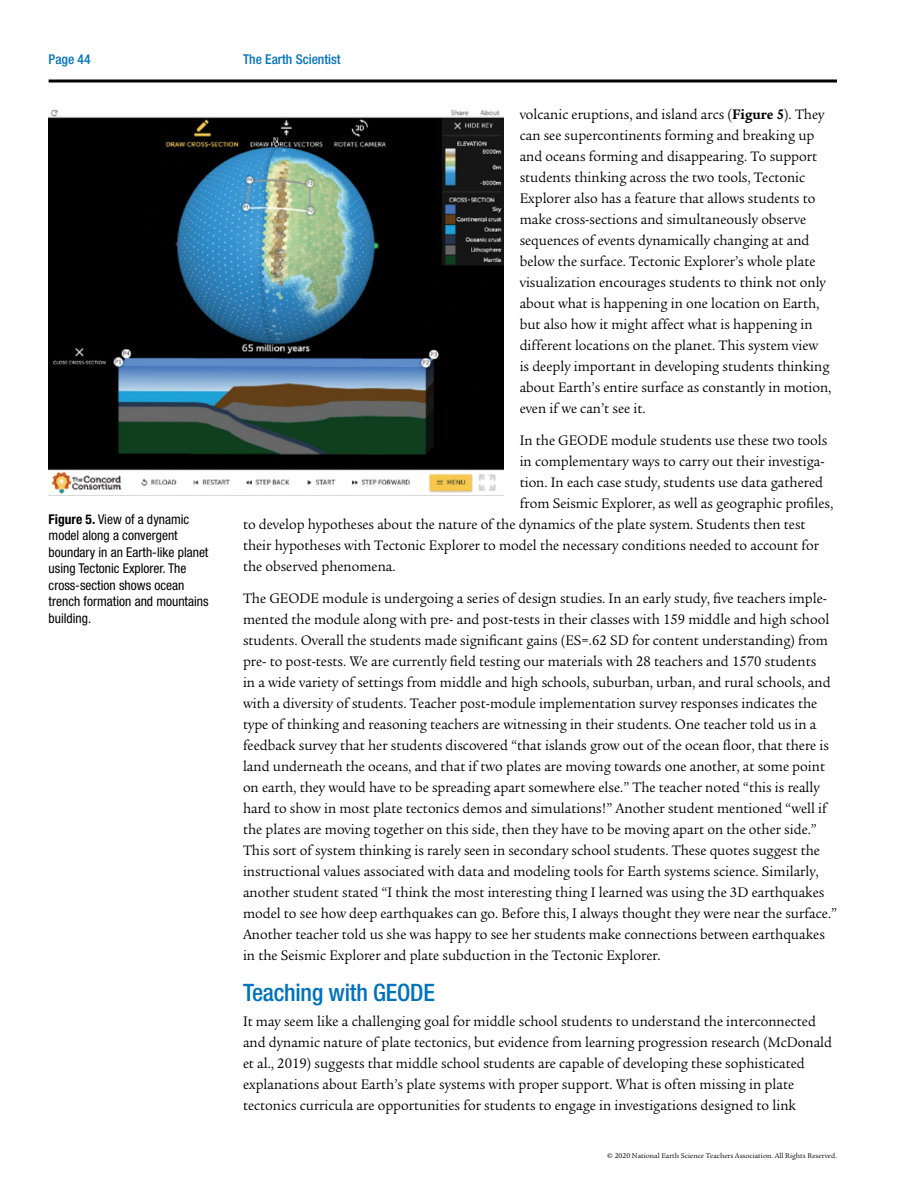
<style>
.page{position:relative;width:918px;height:1188px;background:#fff}
.page>*{position:absolute;margin:0;border:0;box-sizing:border-box;transform-origin:0 0}
.t1{font:500 condensed 24px "Helvetica Neue LT Std";letter-spacing:-.01em;color:#0072bc}
.t2{font:15px/21px "Legacy Serif";color:#000;scale:.95 1}
.t3{font:condensed 13.5px/16.5px "Helvetica Neue LT Std";color:#000}
.t4{font:500 condensed 13.5px "Helvetica Neue LT Std";color:#0072bc}
.t5{font:7.5px "Legacy Serif";color:#000}
.s1{font-weight:700}
</style>
<div class="page">
<hr style="left:49px;top:80px;width:788px;height:2px;background:#000">
<img style="left:49px;top:109px;width:454px;height:387px">
<p class="t4" style="left:49px;top:51px;width:43px">Page 44</p>
<p class="t4" style="left:243px;top:51px;width:99px">The Earth Scientist</p>
<p class="t3" style="left:49px;top:511px;width:162px"><span class="s1">Figure 5.</span> View of a dynamic model along a convergent boundary in an Earth-like planet using Tectonic Explorer. The cross-section shows ocean trench formation and mountains building.</p>
<p class="t2" style="left:520px;top:104px;width:330px">volcanic eruptions, and island arcs (<span class="s1">Figure 5</span>). They can see supercontinents forming and breaking up and oceans forming and disappearing. To support students thinking across the two tools, Tectonic Explorer also has a feature that allows students to make cross-sections and simultaneously observe sequences of events dynamically changing at and below the surface. Tectonic Explorer’s whole plate visualization encourages students to think not only about what is happening in one location on Earth, but also how it might affect what is happening in different locations on the planet. This system view is deeply important in developing students thinking about Earth’s entire surface as constantly in motion, even if we can’t see it.</p>
<p class="t2" style="left:520px;top:430px;width:325px">In the GEODE module students use these two tools</p>
<p class="t2" style="left:520px;top:451px;width:323px">in complementary ways to carry out their investiga-</p>
<p class="t2" style="left:520px;top:472px;width:321px">tion. In each case study, students use data gathered</p>
<p class="t2" style="left:520px;top:493px;width:331px">from Seismic Explorer, as well as geographic profiles,</p>
<p class="t2" style="left:243px;top:514px;width:594px">to develop hypotheses about the nature of the dynamics of the plate system. Students then test</p>
<p class="t2" style="left:243px;top:535px;width:608px">their hypotheses with Tectonic Explorer to model the necessary conditions needed to account for</p>
<p class="t2" style="left:243px;top:556px;width:162px">the observed phenomena.</p>
<p class="t2" style="left:243px;top:587px;width:627px">The GEODE module is undergoing a series of design studies. In an early study, five teachers imple&shy;mented the module along with pre- and post-tests in their classes with 159 middle and high school students. Overall the students made significant gains (ES=.62 SD for content understanding) from pre- to post-tests. We are currently field testing our materials with 28 teachers and 1570 students<br>in a wide variety of settings from middle and high schools, suburban, urban, and rural schools, and with a diversity of students. Teacher post-module implementation survey responses indicates the type of thinking and reasoning teachers are witnessing in their students. One teacher told us in a feedback survey that her students discovered “that islands grow out of the ocean floor, that there is land underneath the oceans, and that if two plates are moving towards one another, at some point on earth, they would have to be spreading apart somewhere else.” The teacher noted “this is really hard to show in most plate tectonics demos and simulations!” Another student mentioned “well if the plates are moving together on this side, then they have to be moving apart on the other side.” This sort of system thinking is rarely seen in secondary school students. These quotes suggest the instructional values associated with data and modeling tools for Earth systems science. Similarly, another student stated “I think the most interesting thing I learned was using the 3D earthquakes model to see how deep earthquakes can go. Before this, I always thought they were near the surface.” Another teacher told us she was happy to see her students make connections between earthquakes in the Seismic Explorer and plate subduction in the Tectonic Explorer.</p>
<h1 class="t1" style="left:243px;top:978px;width:193px">Teaching with GEODE</h1>
<p class="t2" style="left:243px;top:1011px;width:622px">It may seem like a challenging goal for middle school students to understand the interconnected and dynamic nature of plate tectonics, but evidence from learning progression research (McDonald et al., 2019) suggests that middle school students are capable of developing these sophisticated explanations about Earth’s plate systems with proper support. What is often missing in plate tectonics curricula are opportunities for students to engage in investigations designed to link</p>
<p class="t5" style="left:607px;top:1151px;width:231px">© 2020 National Earth Science Teachers Association. All Rights Reserved.</p>
</div>
